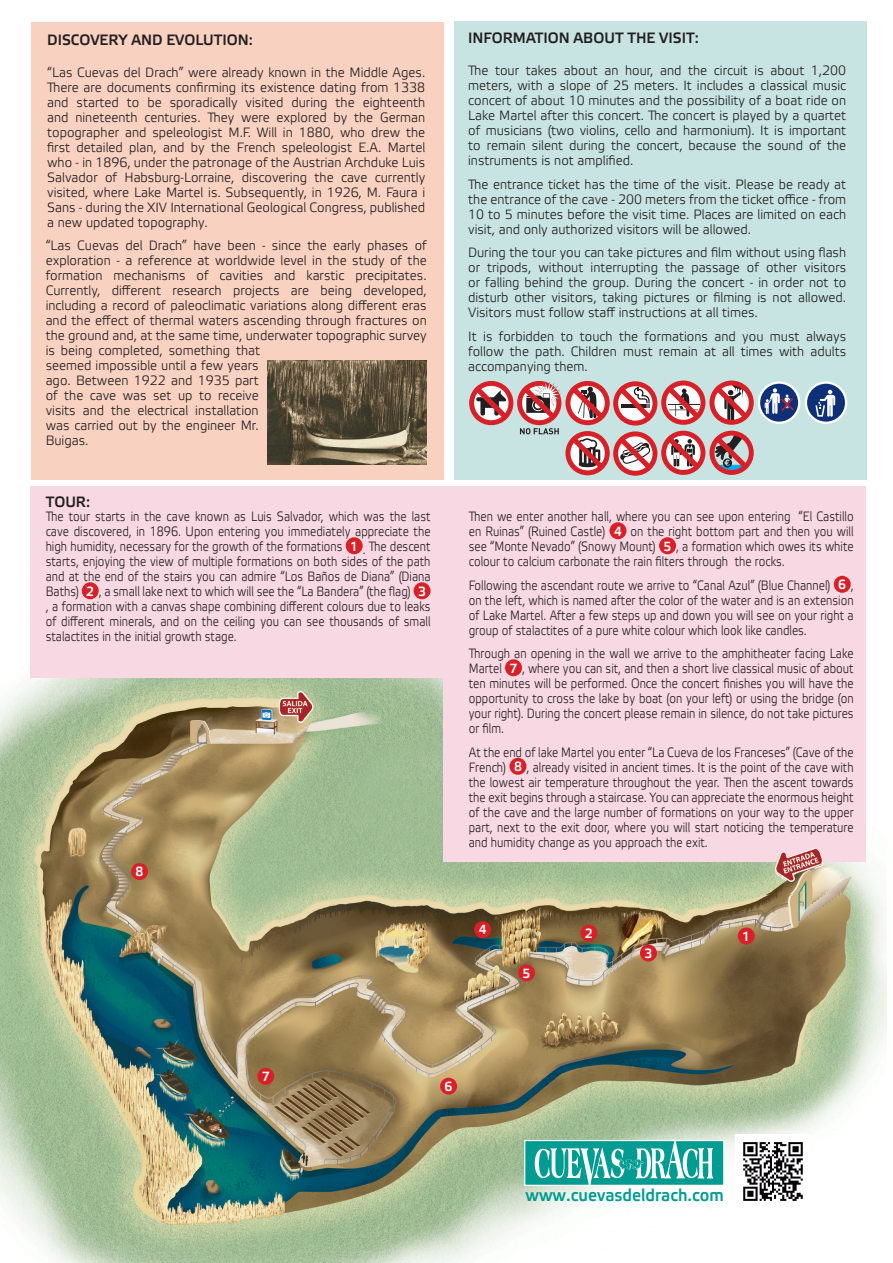
<style>
.page{position:relative;width:893px;height:1263px;background:#fff}
.page>*{position:absolute;margin:0;border:0;box-sizing:border-box;transform-origin:0 0}
.t1{font:700 17.4px "Elektra Light Pro";color:#009b91;scale:.94 1}
.t2{font:700 15px "Elektra Light Pro";color:#231f20;scale:.95 1}
.t3{font:13.5px/15px "Elektra Light Pro";color:#231f20;text-align:justify;scale:.95 1}
.t4{font:13.5px/15px "Elektra Light Pro";color:#231f20;text-align:justify;scale:.84 1}
.t5{font:700 13.35px "Elektra Light Pro";color:#fff;scale:.95 1}
.s1{font-weight:700;font-size:13.35px;color:#fff}
</style>
<div class="page">
<img style="left:0;top:618px;width:886px;height:645px">
<div style="left:443px;top:486px;width:422px;height:376px;background:#f8d8e3"></div>
<div style="left:31px;top:22px;width:412px;height:458px;background:#f8d1c1"></div>
<div style="left:454px;top:22px;width:412px;height:458px;background:#c7e4e2"></div>
<img style="left:736px;top:1134px;width:74px;height:75px">
<div style="left:525px;top:1140px;width:199px;height:45px;background:#009b91"></div>
<div style="left:524px;top:1140px;width:200px;height:46px;border:1px solid #fff"></div>
<svg style="left:535px;top:1140px;width:178px;height:45px"></svg>
<img style="left:765px;top:848px;width:83px;height:47px">
<div style="left:30px;top:486px;width:415px;height:192px;background:#f8d8e3"></div>
<div style="left:346px;top:537px;width:17px;height:17px;background:#d82028;border-radius:50%"></div>
<div style="left:82px;top:582px;width:17px;height:17px;background:#d82028;border-radius:50%"></div>
<div style="left:414px;top:582px;width:17px;height:17px;background:#d82028;border-radius:50%"></div>
<div style="left:609px;top:522px;width:17px;height:17px;background:#d82028;border-radius:50%"></div>
<div style="left:659px;top:537px;width:17px;height:17px;background:#d82028;border-radius:50%"></div>
<div style="left:834px;top:576px;width:17px;height:17px;background:#d82028;border-radius:50%"></div>
<div style="left:505px;top:659px;width:17px;height:17px;background:#d82028;border-radius:50%"></div>
<div style="left:509px;top:758px;width:17px;height:17px;background:#d82028;border-radius:50%"></div>
<img style="left:268px;top:361px;width:158px;height:103px">
<div style="left:738px;top:927px;width:17px;height:17px;background:#d82028;border-radius:50%"></div>
<div style="left:580px;top:924px;width:17px;height:17px;background:#d82028;border-radius:50%"></div>
<div style="left:640px;top:944px;width:17px;height:17px;background:#d82028;border-radius:50%"></div>
<div style="left:518px;top:964px;width:17px;height:17px;background:#d82028;border-radius:50%"></div>
<div style="left:474px;top:921px;width:17px;height:17px;background:#d82028;border-radius:50%"></div>
<div style="left:440px;top:1078px;width:17px;height:17px;background:#d82028;border-radius:50%"></div>
<div style="left:257px;top:1068px;width:17px;height:17px;background:#d82028;border-radius:50%"></div>
<div style="left:131px;top:863px;width:17px;height:17px;background:#d82028;border-radius:50%"></div>
<svg style="left:469px;top:380px;width:378px;height:96px"></svg>
<p class="t2" style="left:47px;top:31px;width:218px">DISCOVERY AND EVOLUTION:</p>
<p class="t3" style="left:47px;top:65px;width:399px">“Las Cuevas del Drach” were already known in the Middle Ages.<br>There are documents confirming its existence dating from 1338 and started to be sporadically visited during the eighteenth and nineteenth centuries. They were explored by the German topographer and speleologist M.F. Will in 1880, who drew the first detailed plan, and by the French speleologist E.A. Martel who - in 1896, under the patronage of the Austrian Archduke Luis Salvador of Habsburg-Lorraine, discovering the cave currently visited, where Lake Martel is. Subsequently, in 1926, M. Faura i Sans - during the XIV International Geological Congress, published a new updated topography.</p>
<p class="t3" style="left:46px;top:239px;width:403px;text-align:left">“Las Cuevas del Drach” have been - since the early phases of exploration - a reference at worldwide level in the study of the formation mechanisms of cavities and karstic precipitates.<br>Currently, different research projects are being developed, including a record of paleoclimatic variations along different eras and the effect of thermal waters ascending through fractures on the ground and, at the same time, underwater topographic survey is being completed, something that<br>seemed impossible until a few years<br>ago. Between 1922 and 1935 part<br>of the cave was set up to receive<br>visits and the electrical installation<br>was carried out by the engineer Mr.<br>Buigas.</p>
<p class="t2" style="left:46px;top:493px;width:48px">TOUR:</p>
<p class="t2" style="left:468px;top:30px;width:244px">INFORMATION ABOUT THE VISIT:</p>
<p class="t3" style="left:468px;top:64px;width:399px">The tour takes about an hour, and the circuit is about 1,200 meters, with a slope of 25 meters. It includes a classical music concert of about 10 minutes and the possibility of a boat ride on Lake Martel after this concert. The concert is played by a quartet of musicians (two violins, cello and harmonium). It is important to remain silent during the concert, because the sound of the instruments is not amplified.</p>
<p class="t3" style="left:468px;top:177px;width:399px">The entrance ticket has the time of the visit. Please be ready at the entrance of the cave - 200 meters from the ticket office - from 10 to 5 minutes before the visit time. Places are limited on each visit, and only authorized visitors will be allowed.</p>
<p class="t3" style="left:468px;top:246px;width:399px">During the tour you can take pictures and film without using flash or tripods, without interrupting the passage of other visitors or falling behind the group. During the concert - in order not to disturb other visitors, taking pictures or filming is not allowed.<br>Visitors must follow staff instructions at all times.</p>
<p class="t3" style="left:468px;top:329px;width:399px">It is forbidden to touch the formations and you must always follow the path. Children must remain at all times with adults accompanying them.</p>
<p class="t4" style="left:46px;top:510px;width:460px;text-align:left">The tour starts in the cave known as Luis Salvador, which was the last cave discovered, in 1896. Upon entering you immediately appreciate the high humidity, necessary for the growth of the formations <span class="s1">1</span> . The descent starts, enjoying the view of multiple formations on both sides of the path and at the end of the stairs you can admire “Los Baños de Diana” (Diana Baths) <span class="s1">2</span> , a small lake next to which will see the “La Bandera” (the flag) <span class="s1">3 </span>, a formation with a canvas shape combining different colours due to leaks of different minerals, and on the ceiling you can see thousands of small stalactites in the initial growth stage.</p>
<p class="t4" style="left:469px;top:510px;width:460px">Then we enter another hall, where you can see upon entering “El Castillo en Ruinas” (Ruined Castle) <span class="s1">4</span> on the right bottom part and then you will see “Monte Nevado” (Snowy Mount) <span class="s1">5</span> , a formation which owes its white colour to calcium carbonate the rain filters through the rocks.</p>
<p class="t4" style="left:469px;top:578px;width:460px">Following the ascendant route we arrive to “Canal Azul” (Blue Channel) <span class="s1">6</span> , on the left, which is named after the color of the water and is an extension of Lake Martel. After a few steps up and down you will see on your right a group of stalactites of a pure white colour which look like candles.</p>
<p class="t4" style="left:469px;top:647px;width:460px">Through an opening in the wall we arrive to the amphitheater facing Lake Martel <span class="s1">7</span> , where you can sit, and then a short live classical music of about ten minutes will be performed. Once the concert finishes you will have the opportunity to cross the lake by boat (on your left) or using the bridge (on your right). During the concert please remain in silence, do not take pictures or film.</p>
<p class="t4" style="left:469px;top:745px;width:460px">At the end of lake Martel you enter “La Cueva de los Franceses” (Cave of the French) <span class="s1">8</span> , already visited in ancient times. It is the point of the cave with the lowest air temperature throughout the year. Then the ascent towards the exit begins through a staircase. You can appreciate the enormous height of the cave and the large number of formations on your way to the upper part, next to the exit door, where you will start noticing the temperature and humidity change as you approach the exit.</p>
<p class="t5" style="left:136px;top:864px;width:10px">8</p>
<p class="t5" style="left:262px;top:1069px;width:10px">7</p>
<p class="t5" style="left:479px;top:922px;width:10px">4</p>
<p class="t5" style="left:523px;top:966px;width:10px">5</p>
<p class="t5" style="left:585px;top:926px;width:10px">2</p>
<p class="t5" style="left:742px;top:929px;width:10px">1</p>
<p class="t5" style="left:644px;top:946px;width:10px">3</p>
<p class="t5" style="left:445px;top:1079px;width:10px">6</p>
<p class="t1" style="left:525px;top:1185px;width:213px">www.cuevasdeldrach.com</p>
</div>
